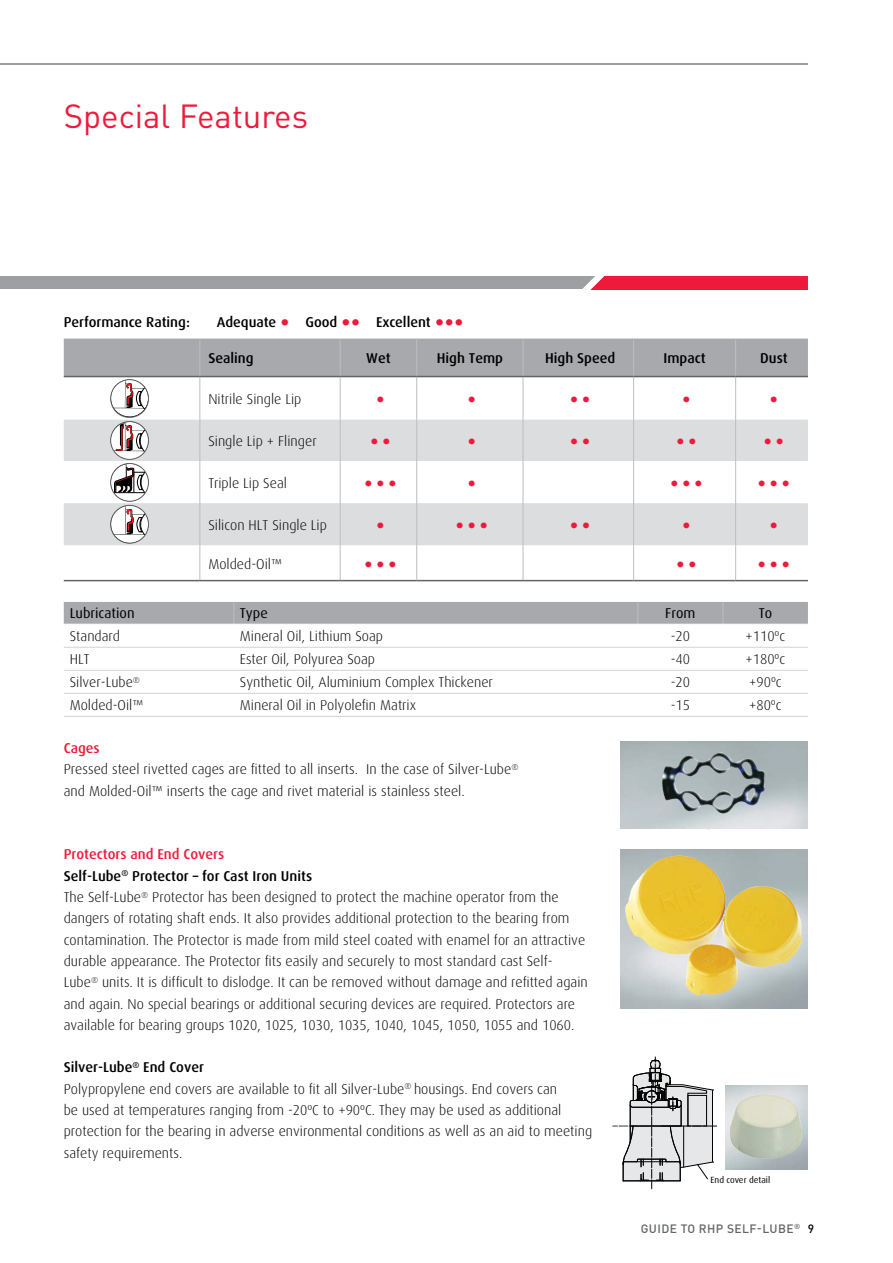
<style>
.page{position:relative;width:893px;height:1263px;background:#fff}
.page>*{position:absolute;margin:0;border:0;box-sizing:border-box;transform-origin:0 0}
.t1{font:300 41.4px "Dax";color:#ed1a3b}
.t2{font:33px "DINOT";color:#ed1a3b}
.t3{font:300 14.25px/21.3px "Dax";color:#000}
.t4{font:500 14.25px/21.3px "Dax Pro";color:#000}
.t5{font:14.25px "Dax";color:#000}
.t6{font:500 14.25px "Dax Pro";color:#ed1a3b}
.t7{font:500 12px "DINOT";letter-spacing:.035em;color:#636466}
.t8{font:9px "Dax";color:#000}
.t9{font:500 7.2px "DINOT";color:#636466}
.s1{font-size:27px;color:#ed1a3b}
.s2{color:#ed1a3b}
.s3{color:#000}
</style>
<div class="page">
<hr style="left:0;top:63px;width:808px;height:2px;background:#9c9fa2">
<div style="left:0;top:276px;width:808px;height:13px;background:#9d9fa2"></div>
<svg style="left:582px;top:276px;width:226px;height:14px;background:#eb2645"></svg>
<img style="left:662px;top:752px;width:103px;height:61px">
<img style="left:625px;top:856px;width:178px;height:140px">
<svg style="left:64px;top:543px;width:744px;height:37px"></svg>
<hr style="left:199px;top:503px;width:1px;height:42px;background:#bcbec0">
<hr style="left:340px;top:503px;width:1px;height:42px;background:#bcbec0">
<hr style="left:416px;top:503px;width:1px;height:42px;background:#bcbec0">
<hr style="left:523px;top:503px;width:1px;height:42px;background:#bcbec0">
<hr style="left:633px;top:503px;width:1px;height:42px;background:#bcbec0">
<hr style="left:735px;top:503px;width:1px;height:42px;background:#bcbec0">
<hr style="left:199px;top:545px;width:1px;height:35px;background:#bcbec0">
<hr style="left:340px;top:545px;width:1px;height:35px;background:#bcbec0">
<hr style="left:416px;top:545px;width:1px;height:35px;background:#bcbec0">
<hr style="left:523px;top:545px;width:1px;height:35px;background:#bcbec0">
<hr style="left:633px;top:545px;width:1px;height:35px;background:#bcbec0">
<hr style="left:735px;top:545px;width:1px;height:35px;background:#bcbec0">
<hr style="left:64px;top:580px;width:136px;height:1px;background:#636466">
<hr style="left:200px;top:580px;width:140px;height:1px;background:#636466">
<hr style="left:340px;top:580px;width:77px;height:1px;background:#636466">
<hr style="left:417px;top:580px;width:106px;height:1px;background:#636466">
<hr style="left:523px;top:580px;width:111px;height:1px;background:#636466">
<hr style="left:634px;top:580px;width:102px;height:1px;background:#636466">
<hr style="left:736px;top:580px;width:72px;height:1px;background:#636466">
<svg style="left:64px;top:339px;width:744px;height:204px"></svg>
<div style="left:110px;top:505px;width:39px;height:38px;border:1px solid #636466;border-radius:50%"></div>
<img style="left:730px;top:1094px;width:72px;height:64px">
<svg style="left:613px;top:1057px;width:104px;height:132px"></svg>
<hr style="left:64px;top:716px;width:170px;height:1px;background:#d1d3d4">
<hr style="left:234px;top:716px;width:404px;height:1px;background:#d1d3d4">
<hr style="left:638px;top:716px;width:85px;height:1px;background:#d1d3d4">
<hr style="left:723px;top:716px;width:85px;height:1px;background:#d1d3d4">
<hr style="left:64px;top:647px;width:170px;height:1px;background:#d1d3d4">
<hr style="left:234px;top:647px;width:404px;height:1px;background:#d1d3d4">
<hr style="left:638px;top:647px;width:85px;height:1px;background:#d1d3d4">
<hr style="left:723px;top:647px;width:85px;height:1px;background:#d1d3d4">
<hr style="left:64px;top:670px;width:170px;height:1px;background:#d1d3d4">
<hr style="left:234px;top:670px;width:404px;height:1px;background:#d1d3d4">
<hr style="left:638px;top:670px;width:85px;height:1px;background:#d1d3d4">
<hr style="left:723px;top:670px;width:85px;height:1px;background:#d1d3d4">
<hr style="left:64px;top:693px;width:170px;height:1px;background:#d1d3d4">
<hr style="left:234px;top:693px;width:404px;height:1px;background:#d1d3d4">
<hr style="left:638px;top:693px;width:85px;height:1px;background:#d1d3d4">
<hr style="left:723px;top:693px;width:85px;height:1px;background:#d1d3d4">
<svg style="left:64px;top:601px;width:744px;height:23px;background:#abadb0"></svg>
<h2 class="t2" style="left:64px;top:93px;width:246px">Special Features</h2>
<p class="t4" style="left:64px;top:312px;width:128px">Performance Rating:</p>
<p class="t4" style="left:217px;top:312px;width:247px">Adequate <span class="s1">•</span> Good <span class="s1">••</span> Excellent <span class="s1">•••</span></p>
<p class="t4" style="left:208px;top:348px;width:47px">Sealing</p>
<p class="t4" style="left:366px;top:347px;width:26px">Wet</p>
<p class="t4" style="left:437px;top:347px;width:68px">High Temp</p>
<p class="t4" style="left:545px;top:347px;width:72px">High Speed</p>
<p class="t4" style="left:663px;top:347px;width:44px">Impact</p>
<p class="t4" style="left:760px;top:347px;width:29px">Dust</p>
<p class="t3" style="left:208px;top:388px;width:95px">Nitrile Single Lip</p>
<h1 class="t1" style="left:374px;top:377px;width:105px">• •</h1>
<h1 class="t1" style="left:568px;top:377px;width:25px">••</h1>
<h1 class="t1" style="left:681px;top:377px;width:101px">• •</h1>
<p class="t3" style="left:208px;top:430px;width:110px">Single Lip + Flinger</p>
<h1 class="t1" style="left:368px;top:419px;width:25px">••</h1>
<h1 class="t1" style="left:466px;top:419px;width:128px">• ••</h1>
<h1 class="t1" style="left:675px;top:419px;width:25px">••</h1>
<h1 class="t1" style="left:762px;top:419px;width:25px">••</h1>
<p class="t3" style="left:208px;top:472px;width:80px">Triple Lip Seal</p>
<h1 class="t1" style="left:362px;top:461px;width:37px">•••</h1>
<h1 class="t1" style="left:466px;top:461px;width:13px">•</h1>
<h1 class="t1" style="left:669px;top:461px;width:125px">••• •••</h1>
<p class="t3" style="left:208px;top:514px;width:120px">Silicon HLT Single Lip</p>
<h1 class="t1" style="left:374px;top:503px;width:117px">• •••</h1>
<h1 class="t1" style="left:568px;top:503px;width:25px">••</h1>
<h1 class="t1" style="left:681px;top:503px;width:101px">• •</h1>
<p class="t3" style="left:208px;top:553px;width:75px">Molded-Oil™</p>
<h1 class="t1" style="left:362px;top:542px;width:37px">•••</h1>
<h1 class="t1" style="left:675px;top:542px;width:25px">••</h1>
<h1 class="t1" style="left:756px;top:542px;width:37px">•••</h1>
<p class="t5" style="left:70px;top:605px;width:66px">Lubrication</p>
<p class="t5" style="left:240px;top:605px;width:29px">Type</p>
<p class="t5" style="left:665px;top:605px;width:32px">From</p>
<p class="t5" style="left:759px;top:605px;width:15px">To</p>
<p class="t3" style="left:70px;top:626px;width:52px">Standard</p>
<p class="t3" style="left:240px;top:626px;width:145px">Mineral Oil, Lithium Soap</p>
<p class="t3" style="left:671px;top:626px;width:21px">-20</p>
<p class="t3" style="left:745px;top:626px;width:41px">+110ºc</p>
<p class="t3" style="left:70px;top:649px;width:21px">HLT</p>
<p class="t3" style="left:240px;top:649px;width:137px">Ester Oil, Polyurea Soap</p>
<p class="t3" style="left:671px;top:649px;width:21px">-40</p>
<p class="t3" style="left:745px;top:649px;width:41px">+180ºc</p>
<p class="t3" style="left:70px;top:672px;width:72px">Silver-Lube<sup>®</sup></p>
<p class="t3" style="left:240px;top:672px;width:255px">Synthetic Oil, Aluminium Complex Thickener</p>
<p class="t3" style="left:671px;top:672px;width:21px">-20</p>
<p class="t3" style="left:749px;top:672px;width:34px">+90ºc</p>
<p class="t3" style="left:70px;top:695px;width:75px">Molded-Oil™</p>
<p class="t3" style="left:240px;top:695px;width:178px">Mineral Oil in Polyolefin Matrix</p>
<p class="t3" style="left:671px;top:695px;width:21px">-15</p>
<p class="t3" style="left:749px;top:695px;width:34px">+80ºc</p>
<p class="t6" style="left:64px;top:739px;width:38px">Cages</p>
<p class="t3" style="left:64px;top:759px;width:456px">Pressed steel rivetted cages are fitted to all inserts. In the case of Silver-Lube<sup>® </sup>and Molded-Oil™ inserts the cage and rivet material is stainless steel.</p>
<p class="t4" style="left:64px;top:844px;width:250px"><span class="s2">Protectors and End Covers<br></span>Self-Lube<sup>®</sup> Protector – for Cast Iron Units</p>
<p class="t3" style="left:64px;top:886px;width:526px">The Self-Lube<sup>®</sup> Protector has been designed to protect the machine operator from the dangers of rotating shaft ends. It also provides additional protection to the bearing from contamination. The Protector is made from mild steel coated with enamel for an attractive durable appearance. The Protector fits easily and securely to most standard cast Self-Lube<sup>®</sup> units. It is difficult to dislodge. It can be removed without damage and refitted again and again. No special bearings or additional securing devices are required. Protectors are available for bearing groups 1020, 1025, 1030, 1035, 1040, 1045, 1050, 1055 and 1060.</p>
<p class="t4" style="left:64px;top:1057px;width:142px">Silver-Lube<sup>®</sup> End Cover</p>
<p class="t3" style="left:64px;top:1078px;width:530px">Polypropylene end covers are available to fit all Silver-Lube<sup>®</sup> housings. End covers can<br>be used at temperatures ranging from -20ºC to +90ºC. They may be used as additional protection for the bearing in adverse environmental conditions as well as an aid to meeting safety requirements.</p>
<p class="t8" style="left:711px;top:1174px;width:61px">End cover detail</p>
<p class="t9" style="left:794px;top:1222px;width:8px">®</p>
<p class="t7" style="left:641px;top:1221px;width:175px">GUIDE TO RHP SELF-LUBE <span class="s3">9</span></p>
</div>
